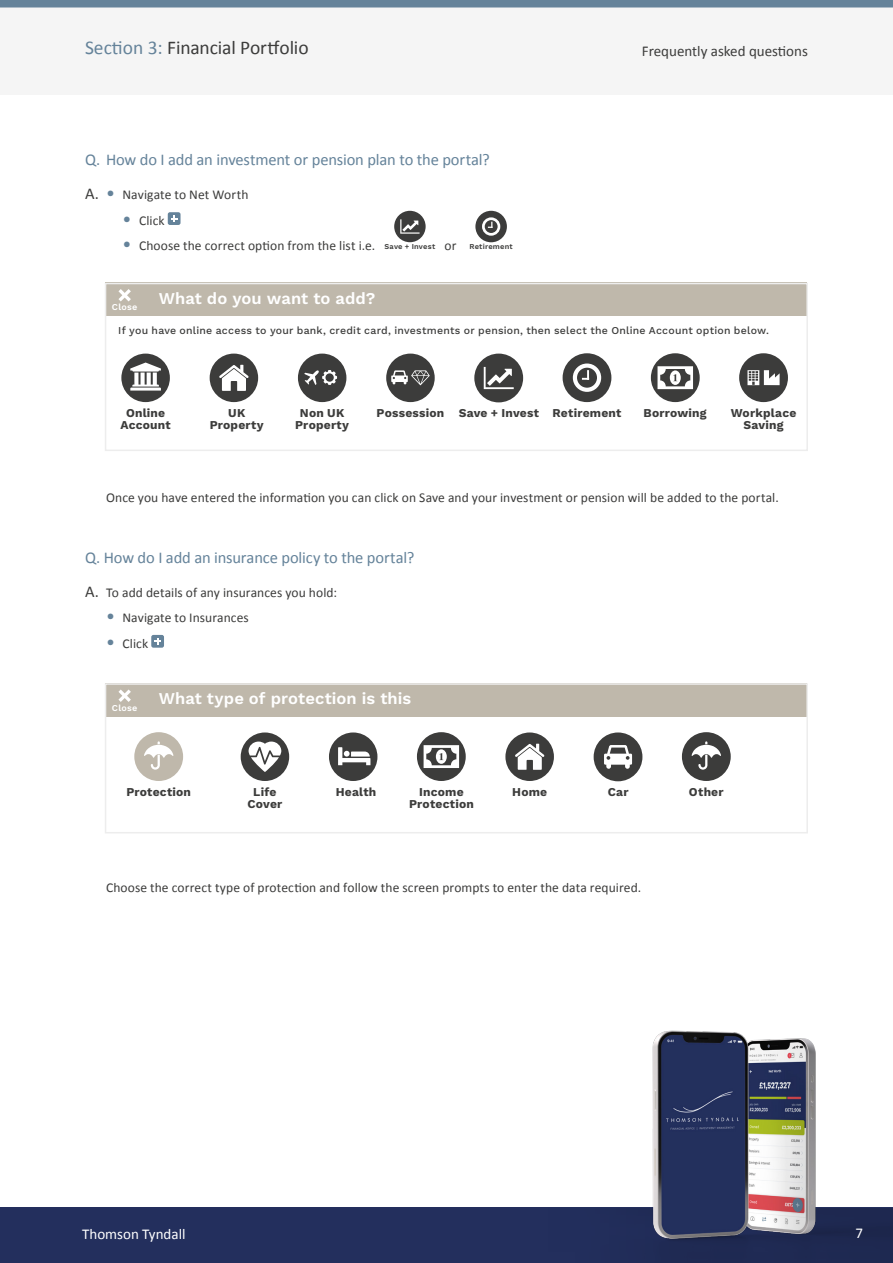
<style>
.page{position:relative;width:893px;height:1263px;background:#fff}
.page>*{position:absolute;margin:0;border:0;box-sizing:border-box;transform-origin:0 0}
.t1{font:19.5px "Calibri";letter-spacing:-.005em;color:#3c3c3b}
.t2{font:16.5px "Calibri";letter-spacing:-.01em;color:#65839a}
.t3{font:600 16.5px "Work Sans";letter-spacing:.005em;color:#fff}
.t4{font:15px "Calibri";color:#3c3c3b}
.t5{font:15px "Calibri";color:#fff}
.t6{font:13.5px "Calibri";letter-spacing:.005em;color:#3c3c3b}
.t7{font:700 12px/12px "Work Sans";letter-spacing:.015em;color:#3c3c3b;text-align:center}
.t8{font:500 10.5px "Work Sans";letter-spacing:.02em;color:#3c3c3b}
.t9{font:600 9px "Work Sans";letter-spacing:.025em;color:#fff}
.s1{color:#65839a}
.s2{font-size:16.5px}
.s3{font-size:18px;color:#65839a}
.s4{font-family:"Work Sans";font-weight:600;font-size:7.5px}
</style>
<div class="page">
<div style="left:0;top:1208px;width:893px;height:55px;background:#232f5d"></div>
<img style="left:634px;top:1030px;width:259px;height:233px">
<div style="left:168px;top:212px;width:13px;height:13px;background:#65839a;border-radius:2px"></div>
<svg style="left:171px;top:215px;width:7px;height:7px"></svg>
<div style="left:394px;top:211px;width:32px;height:31px;background:#3c3c3b;border-radius:50%"></div>
<svg style="left:400px;top:219px;width:20px;height:15px"></svg>
<div style="left:475px;top:211px;width:32px;height:31px;background:#3c3c3b;border-radius:50%"></div>
<div style="left:482px;top:217px;width:18px;height:19px;border:3px solid #fff;border-radius:50%"></div>
<svg style="left:488px;top:222px;width:4px;height:6px"></svg>
<div style="left:151px;top:635px;width:13px;height:13px;background:#65839a;border-radius:2px"></div>
<svg style="left:154px;top:638px;width:7px;height:7px"></svg>
<div style="left:0;top:4px;width:893px;height:90px;background:#f5f5f5"></div>
<div style="left:0;top:0;width:893px;height:8px;background:#65839a"></div>
<div style="left:106px;top:283px;width:701px;height:33px;background:#bfb8ab"></div>
<div style="left:105px;top:283px;width:703px;height:168px;border:2px solid #ededed"></div>
<svg style="left:118px;top:289px;width:13px;height:12px"></svg>
<div style="left:210px;top:354px;width:48px;height:48px;background:#3c3c3b;border-radius:50%"></div>
<svg style="left:219px;top:365px;width:30px;height:26px"></svg>
<div style="left:298px;top:354px;width:48px;height:48px;background:#3c3c3b;border-radius:50%"></div>
<svg style="left:304px;top:370px;width:33px;height:15px"></svg>
<div style="left:386px;top:354px;width:49px;height:48px;background:#3c3c3b;border-radius:50%"></div>
<svg style="left:391px;top:370px;width:39px;height:15px"></svg>
<div style="left:563px;top:353px;width:48px;height:49px;background:#3c3c3b;border-radius:50%"></div>
<div style="left:573px;top:363px;width:28px;height:29px;border:4px solid #fff;border-radius:50%"></div>
<svg style="left:582px;top:370px;width:7px;height:10px"></svg>
<div style="left:121px;top:354px;width:49px;height:48px;background:#3c3c3b;border-radius:50%"></div>
<svg style="left:130px;top:362px;width:31px;height:29px"></svg>
<div style="left:651px;top:353px;width:49px;height:49px;background:#3c3c3b;border-radius:50%"></div>
<svg style="left:657px;top:366px;width:36px;height:23px"></svg>
<div style="left:474px;top:354px;width:49px;height:48px;background:#3c3c3b;border-radius:50%"></div>
<svg style="left:484px;top:367px;width:30px;height:22px"></svg>
<div style="left:739px;top:353px;width:49px;height:49px;background:#3c3c3b;border-radius:50%"></div>
<svg style="left:747px;top:370px;width:33px;height:15px"></svg>
<div style="left:106px;top:683px;width:701px;height:33px;background:#bfb8ab"></div>
<div style="left:105px;top:683px;width:703px;height:150px;border:2px solid #ededed"></div>
<svg style="left:118px;top:689px;width:13px;height:13px"></svg>
<div style="left:417px;top:732px;width:49px;height:49px;background:#3c3c3b;border-radius:50%"></div>
<svg style="left:424px;top:745px;width:35px;height:23px"></svg>
<div style="left:241px;top:732px;width:48px;height:49px;background:#3c3c3b;border-radius:50%"></div>
<svg style="left:249px;top:741px;width:32px;height:31px"></svg>
<div style="left:329px;top:732px;width:48px;height:49px;background:#3c3c3b;border-radius:50%"></div>
<svg style="left:338px;top:747px;width:32px;height:18px"></svg>
<div style="left:505px;top:732px;width:49px;height:49px;background:#3c3c3b;border-radius:50%"></div>
<svg style="left:515px;top:744px;width:29px;height:26px"></svg>
<div style="left:594px;top:732px;width:48px;height:49px;background:#3c3c3b;border-radius:50%"></div>
<svg style="left:604px;top:745px;width:28px;height:24px"></svg>
<div style="left:682px;top:732px;width:49px;height:49px;background:#3c3c3b;border-radius:50%"></div>
<svg style="left:692px;top:741px;width:29px;height:29px"></svg>
<div style="left:134px;top:732px;width:49px;height:49px;background:#bfb8ab;border-radius:50%"></div>
<svg style="left:144px;top:741px;width:29px;height:29px"></svg>
<h1 class="t1" style="left:85px;top:35px;width:225px"><span class="s1">Section 3:</span> Financial Portfolio</h1>
<p class="t4" style="left:642px;top:41px;width:168px">Frequently asked questions</p>
<p class="t2" style="left:85px;top:150px;width:406px">Q. How do I add an investment or pension plan to the portal?</p>
<p class="t6" style="left:85px;top:186px;width:165px"><span class="s2">A.</span> <span class="s3">•</span> Navigate to Net Worth</p>
<p class="t6" style="left:123px;top:212px;width:44px"><span class="s3">•</span> Click</p>
<p class="t6" style="left:123px;top:237px;width:392px"><span class="s3">•</span> Choose the correct option from the list i.e. <span class="s4">Save + Invest</span> or <span class="s4">Retirement</span></p>
<p class="t3" style="left:159px;top:288px;width:218px">What do you want to add?</p>
<p class="t8" style="left:118px;top:324px;width:652px">If you have online access to your bank, credit card, investments or pension, then select the Online Account option below.</p>
<p class="t9" style="left:112px;top:302px;width:27px">Close</p>
<p class="t7" style="left:121px;top:408px;width:52px">Online<br>Account</p>
<p class="t7" style="left:210px;top:408px;width:55px">UK<br>Property</p>
<p class="t7" style="left:295px;top:408px;width:55px">Non UK<br>Property</p>
<p class="t7" style="left:377px;top:408px;width:246px">Possession Save + Invest Retirement</p>
<p class="t7" style="left:643px;top:408px;width:65px">Borrowing</p>
<p class="t7" style="left:731px;top:408px;width:67px">Workplace<br>Saving</p>
<p class="t6" style="left:106px;top:488px;width:674px">Once you have entered the information you can click on Save and your investment or pension will be added to the portal.</p>
<p class="t2" style="left:85px;top:547px;width:331px">Q. How do I add an insurance policy to the portal?</p>
<p class="t6" style="left:85px;top:584px;width:254px"><span class="s2">A.</span> To add details of any insurances you hold:</p>
<p class="t6" style="left:106px;top:609px;width:144px"><span class="s3">•</span> Navigate to Insurances</p>
<p class="t6" style="left:106px;top:635px;width:44px"><span class="s3">•</span> Click</p>
<p class="t9" style="left:112px;top:702px;width:27px">Close</p>
<p class="t3" style="left:159px;top:689px;width:254px">What type of protection is this</p>
<p class="t7" style="left:247px;top:787px;width:36px">Life<br>Cover</p>
<p class="t7" style="left:336px;top:787px;width:42px">Health</p>
<p class="t7" style="left:409px;top:787px;width:66px">Income<br>Protection</p>
<p class="t7" style="left:126px;top:787px;width:66px">Protection</p>
<p class="t7" style="left:512px;top:787px;width:37px">Home</p>
<p class="t7" style="left:608px;top:787px;width:22px">Car</p>
<p class="t7" style="left:689px;top:787px;width:36px">Other</p>
<p class="t6" style="left:106px;top:879px;width:537px">Choose the correct type of protection and follow the screen prompts to enter the data required.</p>
<p class="t5" style="left:82px;top:1225px;width:105px">Thomson Tyndall</p>
<p class="t5" style="left:856px;top:1224px;width:9px">7</p>
</div>
